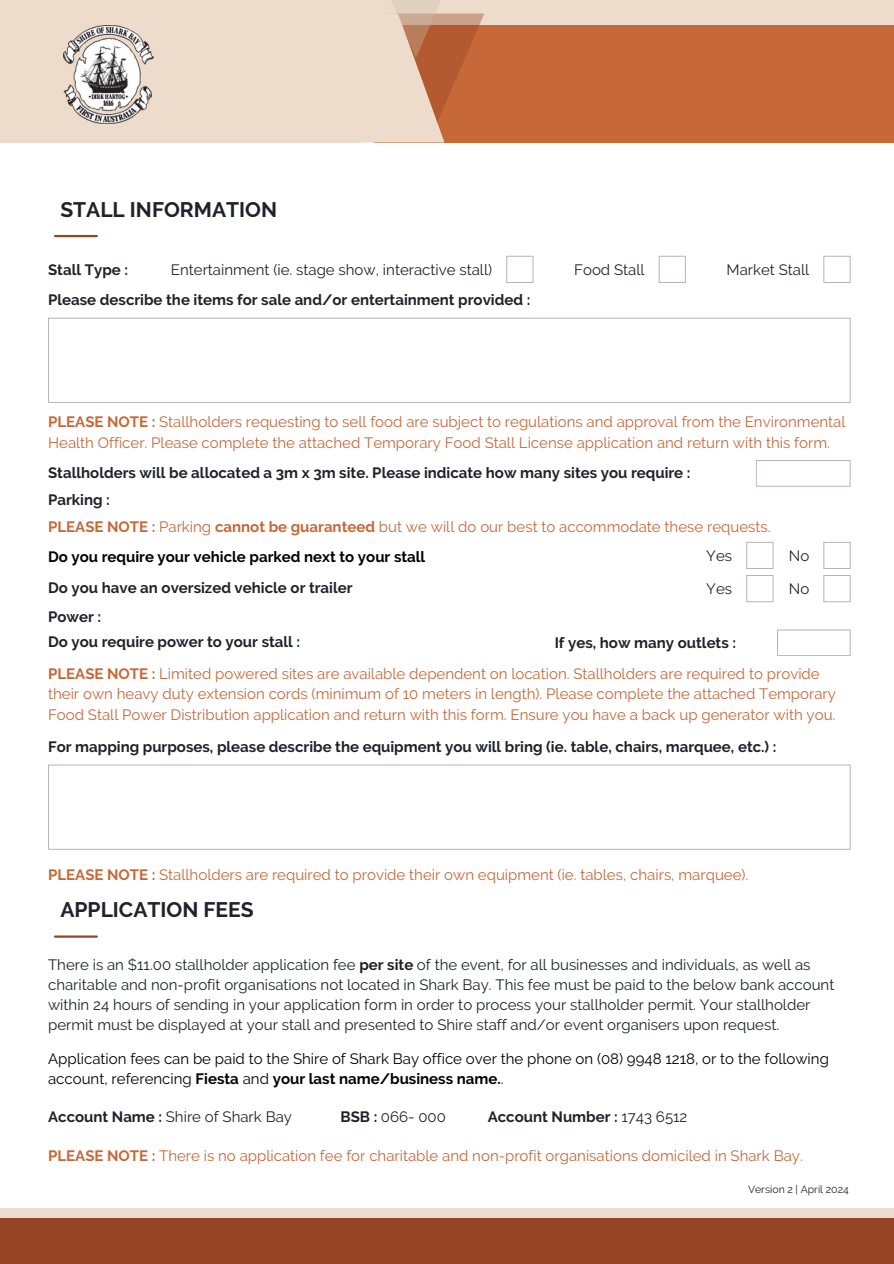
<style>
.page{position:relative;width:894px;height:1264px;background:#fff}
.page>*{position:absolute;margin:0;border:0;box-sizing:border-box;transform-origin:0 0}
.t1{font:700 21px "Raleway";color:#1e232b}
.t2{font:15px/20.2px "Raleway";color:#c66838}
.t3{font:15px/20.2px "Raleway";color:#1e232b}
.t4{font:700 15px "Raleway";color:#1e232b}
.t5{font:15px/20.2px "Raleway";color:#000}
.t6{font:700 15px "Raleway";color:#000}
.t7{font:10.5px "Raleway";color:#1e232b}
.s1{font-weight:700}
.s2{font-weight:400}
</style>
<div class="page">
<div style="left:0;top:1208px;width:893px;height:25px;background:#eddccb"></div>
<div style="left:0;top:1218px;width:893px;height:45px;background:#964524"></div>
<div style="left:0;top:0;width:893px;height:126px;background:#eddccb"></div>
<div style="left:374px;top:25px;width:519px;height:117px;background:#c66838"></div>
<div style="left:0;top:14px;width:359px;height:128px;background:#eddccb"></div>
<hr style="left:55px;top:235px;width:42px;height:2px;background:#964524">
<svg style="left:359px;top:0;width:125px;height:142px"></svg>
<svg style="left:48px;top:318px;width:802px;height:85px"></svg>
<svg style="left:823px;top:256px;width:27px;height:27px"></svg>
<svg style="left:658px;top:256px;width:27px;height:27px"></svg>
<svg style="left:506px;top:256px;width:27px;height:27px"></svg>
<svg style="left:756px;top:460px;width:94px;height:26px"></svg>
<svg style="left:777px;top:629px;width:73px;height:27px"></svg>
<svg style="left:48px;top:764px;width:802px;height:85px"></svg>
<hr style="left:55px;top:935px;width:42px;height:2px;background:#964524">
<img style="left:63px;top:25px;width:90px;height:98px">
<svg style="left:746px;top:542px;width:27px;height:27px"></svg>
<svg style="left:823px;top:542px;width:27px;height:27px"></svg>
<svg style="left:746px;top:575px;width:27px;height:27px"></svg>
<svg style="left:823px;top:575px;width:27px;height:27px"></svg>
<p class="t1" style="left:60px;top:197px;width:218px">STALL INFORMATION</p>
<h1 class="t4" style="left:48px;top:261px;width:81px">Stall Type :</h1>
<p class="t3" style="left:171px;top:259px;width:322px">Entertainment (ie. stage show, interactive stall)</p>
<p class="t3" style="left:574px;top:259px;width:72px">Food Stall</p>
<p class="t3" style="left:726px;top:259px;width:84px">Market Stall</p>
<h3 class="t4" style="left:48px;top:291px;width:483px">Please describe the items for sale and/or entertainment provided :</h3>
<h4 class="t2" style="left:48px;top:412px;width:798px"><span class="s1">PLEASE NOTE :</span> Stallholders requesting to sell food are subject to regulations and approval from the Environmental<br>Health Officer. Please complete the attached Temporary Food Stall License application and return with this form.</h4>
<h4 class="t4" style="left:48px;top:464px;width:643px">Stallholders will be allocated a 3m x 3m site. Please indicate how many sites you require :</h4>
<h4 class="t4" style="left:48px;top:491px;width:63px">Parking :</h4>
<h3 class="t2" style="left:48px;top:516px;width:723px"><span class="s1">PLEASE NOTE :</span> Parking <span class="s1">cannot be guaranteed</span> but we will do our best to accommodate these requests.</h3>
<h3 class="t3" style="left:706px;top:545px;width:27px">Yes</h3>
<h3 class="t3" style="left:788px;top:545px;width:22px">No</h3>
<h4 class="t4" style="left:48px;top:579px;width:306px">Do you have an oversized vehicle or trailer</h4>
<h3 class="t6" style="left:48px;top:548px;width:378px">Do you require your vehicle parked next to your stall</h3>
<h4 class="t3" style="left:706px;top:578px;width:27px">Yes</h4>
<h1 class="t3" style="left:788px;top:578px;width:22px">No</h1>
<p class="t4" style="left:48px;top:607px;width:55px">Power :</p>
<h3 class="t4" style="left:48px;top:633px;width:254px">Do you require power to your stall :</h3>
<h4 class="t4" style="left:554px;top:634px;width:183px">If yes, how many outlets :</h4>
<h3 class="t2" style="left:48px;top:663px;width:789px"><span class="s1">PLEASE NOTE :</span> Limited powered sites are available dependent on location. Stallholders are required to provide their own heavy duty extension cords (minimum of 10 meters in length). Please complete the attached Temporary<br>Food Stall Power Distribution application and return with this form. Ensure you have a back up generator with you.</h3>
<h3 class="t4" style="left:48px;top:737px;width:729px">For mapping purposes, please describe the equipment you will bring (ie. table, chairs, marquee, etc.) :</h3>
<h4 class="t2" style="left:48px;top:864px;width:701px"><span class="s1">PLEASE NOTE :</span> Stallholders are required to provide their own equipment (ie. tables, chairs, marquee).</h4>
<h3 class="t1" style="left:60px;top:897px;width:195px">APPLICATION FEES</h3>
<h4 class="t3" style="left:48px;top:954px;width:787px">There is an $11.00 stallholder application fee <span class="s1">per site</span> of the event, for all businesses and individuals, as well as charitable and non-profit organisations not located in Shark Bay. This fee must be paid to the below bank account within 24 hours of sending in your application form in order to process your stallholder permit. Your stallholder permit must be displayed at your stall and presented to Shire staff and/or event organisers upon request.</h4>
<h3 class="t5" style="left:48px;top:1048px;width:782px">Application fees can be paid to the Shire of Shark Bay office over the phone on (08) 9948 1218, or to the following account, referencing <span class="s1">Fiesta</span> and <span class="s1">your last name/business name.</span>.</h3>
<h4 class="t3" style="left:48px;top:1106px;width:245px"><span class="s1">Account Name :</span> Shire of Shark Bay</h4>
<h4 class="t3" style="left:340px;top:1106px;width:107px"><span class="s1">BSB :</span> 066- 000</h4>
<h4 class="t4" style="left:487px;top:1108px;width:201px">Account Number : <span class="s2">1743 6512</span></h4>
<h4 class="t2" style="left:48px;top:1145px;width:756px"><span class="s1">PLEASE NOTE :</span> There is no application fee for charitable and non-profit organisations domiciled in Shark Bay.</h4>
<h4 class="t7" style="left:747px;top:1183px;width:102px">Version 2 | April 2024</h4>
</div>
